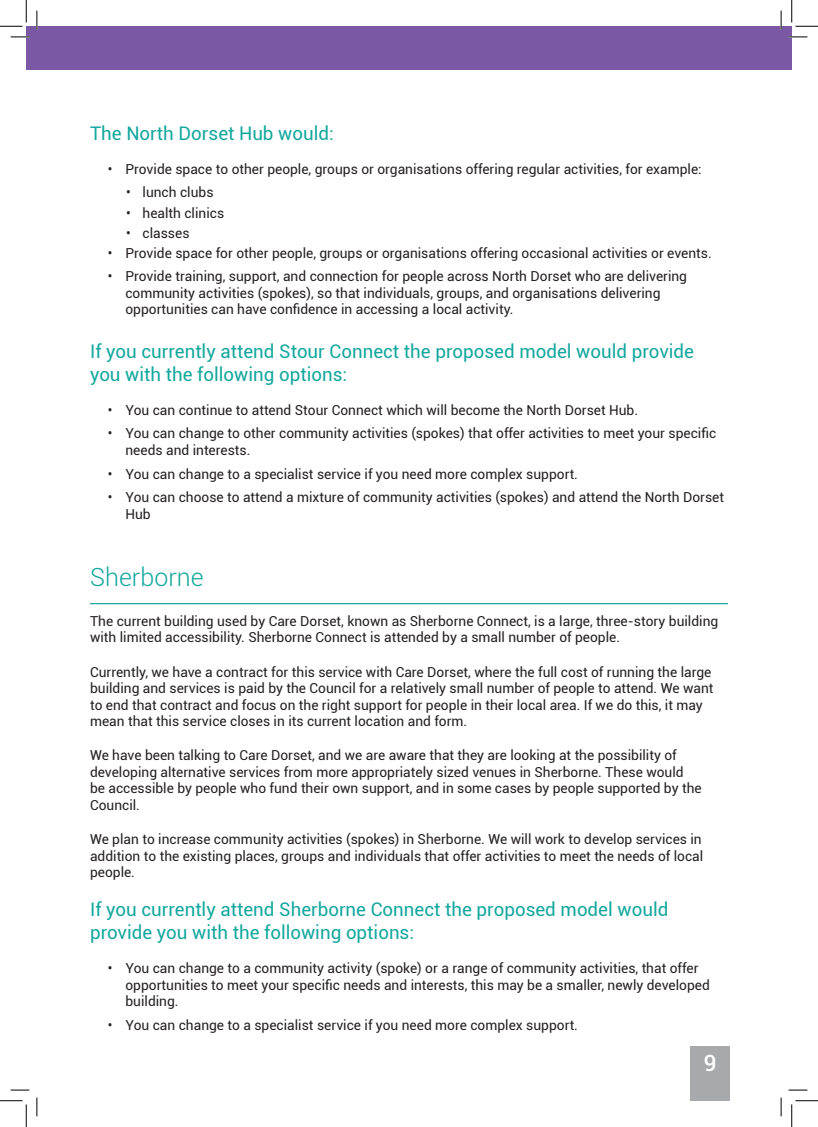
<style>
.page{position:relative;width:818px;height:1127px;background:#fff}
.page>*{position:absolute;margin:0;border:0;box-sizing:border-box;transform-origin:0 0}
.t1{font:300 25px "Roboto";color:#12a79d}
.t2{font:500 22.5px "Roboto";color:#fff}
.t3{font:18.75px/22.5px "Roboto";color:#12a79d}
.t4{font:13.75px/16.5px "Roboto";color:#231f20}
</style>
<div class="page">
<div style="left:26px;top:26px;width:766px;height:44px;background:#7b58a4"></div>
<div style="left:691px;top:1045px;width:39px;height:55px;background:#a8a9ad"></div>
<hr style="left:90px;top:603px;width:638px;height:1px;background:#1ca79d">
<svg style="left:11px;top:36px;width:18px;height:2px"></svg>
<svg style="left:788px;top:36px;width:19px;height:2px"></svg>
<svg style="left:11px;top:1089px;width:18px;height:1px"></svg>
<svg style="left:788px;top:1089px;width:19px;height:1px"></svg>
<svg style="left:36px;top:11px;width:2px;height:18px"></svg>
<svg style="left:36px;top:1097px;width:2px;height:18px"></svg>
<svg style="left:780px;top:11px;width:2px;height:18px"></svg>
<svg style="left:780px;top:1097px;width:2px;height:18px"></svg>
<svg style="left:0;top:0;width:27px;height:27px"></svg>
<svg style="left:0;top:1100px;width:27px;height:26px"></svg>
<svg style="left:791px;top:0;width:27px;height:27px"></svg>
<svg style="left:791px;top:1100px;width:27px;height:26px"></svg>
<h3 class="t3" style="left:90px;top:121px;width:245px">The North Dorset Hub would:</h3>
<p class="t4" style="left:108px;top:160px;width:595px">• Provide space to other people, groups or organisations offering regular activities, for example:</p>
<p class="t4" style="left:126px;top:184px;width:89px">• lunch clubs</p>
<p class="t4" style="left:126px;top:204px;width:99px">• health clinics</p>
<p class="t4" style="left:126px;top:224px;width:65px">• classes</p>
<p class="t4" style="left:108px;top:244px;width:605px">• Provide space for other people, groups or organisations offering occasional activities or events.</p>
<p class="t4" style="left:125px;top:267px;width:563px;text-indent:-18px">• Provide training, support, and connection for people across North Dorset who are delivering community activities (spokes), so that individuals, groups, and organisations delivering opportunities can have confidence in accessing a local activity.</p>
<h3 class="t3" style="left:90px;top:339px;width:605px">If you currently attend Stour Connect the proposed model would provide you with the following options:</h3>
<p class="t4" style="left:108px;top:401px;width:532px">• You can continue to attend Stour Connect which will become the North Dorset Hub.</p>
<p class="t4" style="left:125px;top:424px;width:592px;text-indent:-18px">• You can change to other community activities (spokes) that offer activities to meet your specific needs and interests.</p>
<p class="t4" style="left:108px;top:465px;width:472px">• You can change to a specialist service if you need more complex support.</p>
<p class="t4" style="left:125px;top:488px;width:600px;text-indent:-18px">• You can choose to attend a mixture of community activities (spokes) and attend the North Dorset<br>Hub</p>
<h1 class="t1" style="left:90px;top:559px;width:115px">Sherborne</h1>
<p class="t4" style="left:90px;top:612px;width:630px">The current building used by Care Dorset, known as Sherborne Connect, is a large, three-story building with limited accessibility. Sherborne Connect is attended by a small number of people.</p>
<p class="t4" style="left:90px;top:663px;width:625px">Currently, we have a contract for this service with Care Dorset, where the full cost of running the large building and services is paid by the Council for a relatively small number of people to attend. We want to end that contract and focus on the right support for people in their local area. If we do this, it may mean that this service closes in its current location and form.</p>
<p class="t4" style="left:90px;top:746px;width:613px">We have been talking to Care Dorset, and we are aware that they are looking at the possibility of developing alternative services from more appropriately sized venues in Sherborne. These would be accessible by people who fund their own support, and in some cases by people supported by the Council.</p>
<p class="t4" style="left:90px;top:830px;width:615px;text-align:justify">We plan to increase community activities (spokes) in Sherborne. We will work to develop services in addition to the existing places, groups and individuals that offer activities to meet the needs of local people.</p>
<h3 class="t3" style="left:90px;top:897px;width:580px">If you currently attend Sherborne Connect the proposed model would provide you with the following options:</h3>
<p class="t4" style="left:125px;top:959px;width:586px;text-indent:-18px">• You can change to a community activity (spoke) or a range of community activities, that offer opportunities to meet your specific needs and interests, this may be a smaller, newly developed building.</p>
<p class="t4" style="left:108px;top:1015px;width:472px">• You can change to a specialist service if you need more complex support.</p>
<h2 class="t2" style="left:704px;top:1047px;width:14px">9</h2>
</div>
